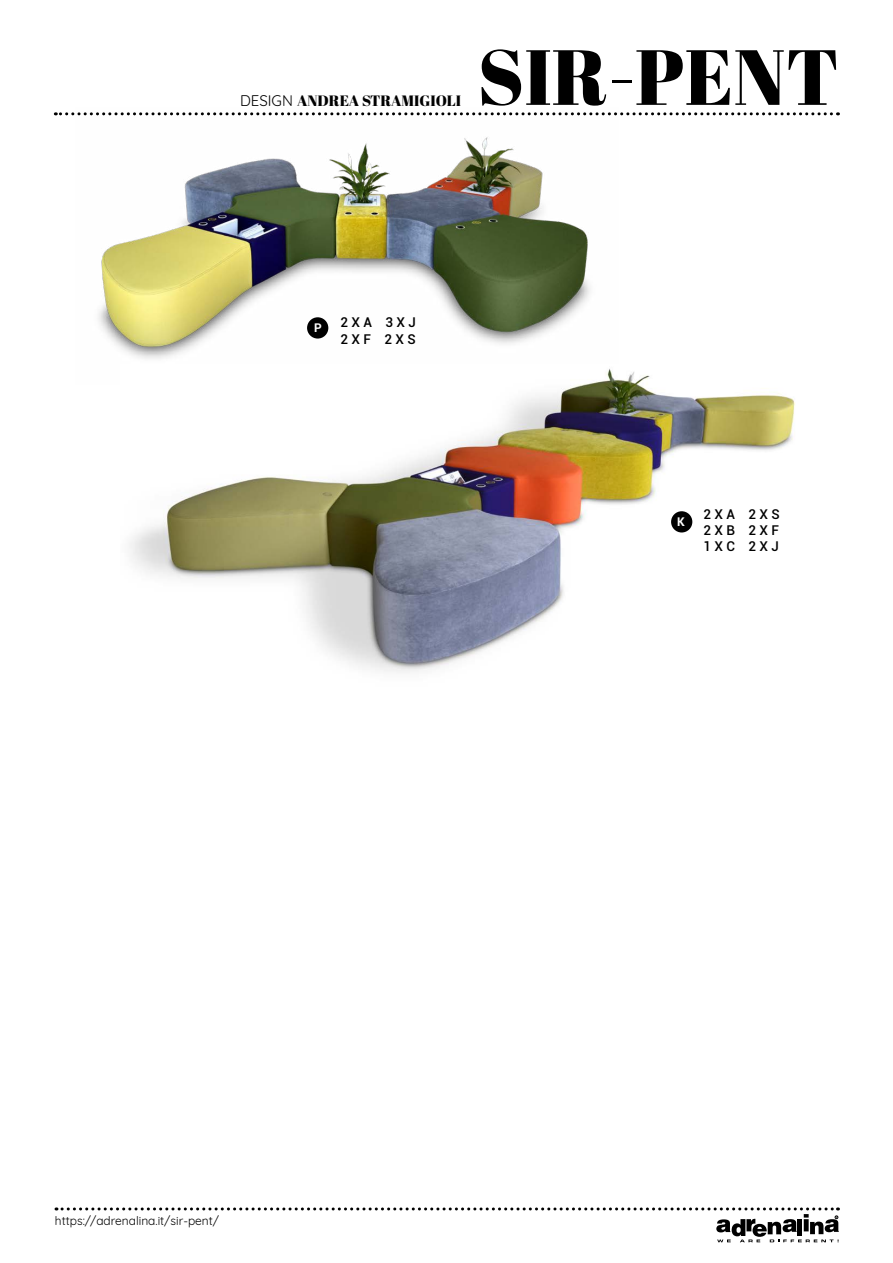
<style>
.page{position:relative;width:893px;height:1263px;background:#fff}
.page>*{position:absolute;margin:0;border:0;box-sizing:border-box;transform-origin:0 0}
.t1{font:78px "Abril Fatface";color:#000}
.t2{font:15px "Abril Fatface";color:#000}
.t3{font:500 13.5px/16.2px "Roboto";color:#000}
.t4{font:12px "Quicksand";color:#000}
.t5{font:700 12px "Roboto";color:#fff}
.s1{font-family:"Quicksand"}
</style>
<div class="page">
<svg style="left:55px;top:112px;width:776px;height:3px"></svg>
<svg style="left:56px;top:1207px;width:783px;height:35px"></svg>
<img style="left:75px;top:112px;width:544px;height:247px">
<div style="left:307px;top:317px;width:21px;height:22px;background:#000;border-radius:50%"></div>
<img style="left:129px;top:368px;width:666px;height:305px">
<div style="left:671px;top:511px;width:21px;height:21px;background:#000;border-radius:50%"></div>
<p class="t2" style="left:240px;top:90px;width:223px"><span class="s1">DESIGN</span> ANDREA STRAMIGIOLI</p>
<h1 class="t1" style="left:477px;top:22px;width:363px">SIR-PENT</h1>
<p class="t5" style="left:314px;top:319px;width:9px">P</p>
<p class="t3" style="left:341px;top:314px;width:77px">2 X A 3 X J<br>2 X F 2 X S</p>
<p class="t5" style="left:677px;top:513px;width:9px">K</p>
<p class="t3" style="left:703px;top:505px;width:78px;text-align:justify">2 X A 2 X S 2 X B 2 X F 1 X C 2 X J</p>
<p class="t4" style="left:55px;top:1211px;width:166px">https://adrenalina.it/sir-pent/</p>
</div>
